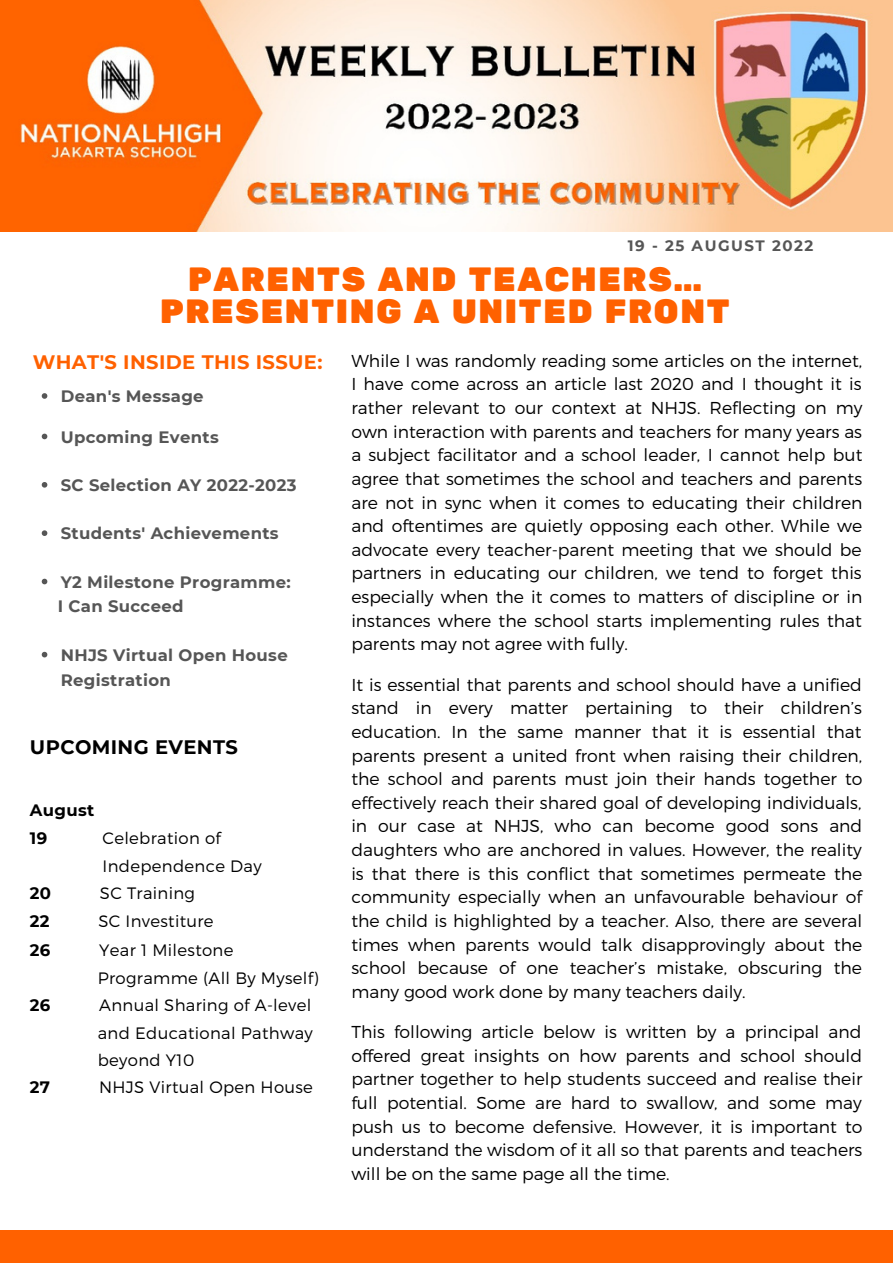
<style>
.page{position:relative;width:893px;height:1264px;background:#fff}
.page>*{position:absolute;margin:0;border:0;box-sizing:border-box;transform-origin:0 0}
.t1{font:33.45px/31.5px "Rubik One";letter-spacing:.03em;color:#ff6100;text-align:center}
.t2{font:700 19.5px "Montserrat";letter-spacing:.02em;color:#ff6100}
.t3{font:700 19.5px "Montserrat";letter-spacing:.02em;color:#000}
.t4{font:300 17.25px/23.5px "Montserrat";color:#000;text-align:justify}
.t5{font:300 16.5px/28px "Montserrat";letter-spacing:.02em;color:#000}
.t6{font:700 16.5px/24.8px "Montserrat";letter-spacing:.02em;color:#565656}
.t7{font:700 16.5px/28px "Montserrat";letter-spacing:.02em;color:#000}
.t8{font:700 15px "Montserrat";letter-spacing:.1em;color:#565656}
</style>
<div class="page">
<div style="left:0;top:1230px;width:892px;height:32px;background:#ff6100"></div>
<img style="left:0;top:0;width:892px;height:231px">
<svg style="left:42px;top:393px;width:5px;height:6px"></svg>
<svg style="left:42px;top:433px;width:5px;height:6px"></svg>
<svg style="left:42px;top:482px;width:5px;height:5px"></svg>
<svg style="left:42px;top:530px;width:5px;height:6px"></svg>
<svg style="left:42px;top:578px;width:5px;height:6px"></svg>
<svg style="left:42px;top:651px;width:5px;height:6px"></svg>
<p class="t8" style="left:627px;top:237px;width:187px">19 - 25 AUGUST 2022</p>
<h1 class="t1" style="left:160px;top:265px;width:571px">PARENTS AND TEACHERS…<br>PRESENTING A UNITED FRONT</h1>
<p class="t2" style="left:33px;top:350px;width:291px">WHAT'S INSIDE THIS ISSUE:</p>
<p class="t6" style="left:61px;top:384px;width:144px">Dean's Message</p>
<p class="t6" style="left:61px;top:424px;width:159px">Upcoming Events</p>
<p class="t6" style="left:61px;top:472px;width:237px">SC Selection AY 2022-2023</p>
<p class="t6" style="left:61px;top:521px;width:219px">Students' Achievements</p>
<p class="t6" style="left:61px;top:569px;width:231px">Y2 Milestone Programme:</p>
<p class="t6" style="left:58px;top:594px;width:127px">I Can Succeed</p>
<p class="t6" style="left:61px;top:642px;width:228px">NHJS Virtual Open House<br>Registration</p>
<p class="t3" style="left:30px;top:735px;width:209px">UPCOMING EVENTS</p>
<p class="t7" style="left:30px;top:796px;width:66px">August<br>19</p>
<p class="t5" style="left:102px;top:823px;width:161px">Celebration of<br>Independence Day</p>
<p class="t7" style="left:30px;top:879px;width:23px">20</p>
<p class="t5" style="left:100px;top:878px;width:97px">SC Training</p>
<p class="t7" style="left:30px;top:907px;width:21px">22</p>
<p class="t5" style="left:98px;top:906px;width:117px">SC Investiture</p>
<p class="t7" style="left:30px;top:935px;width:22px">26</p>
<p class="t5" style="left:98px;top:934px;width:222px">Year 1 Milestone<br>Programme (All By Myself)</p>
<p class="t7" style="left:30px;top:990px;width:22px">26</p>
<p class="t5" style="left:98px;top:990px;width:216px;line-height:27.6px;text-align:justify">Annual Sharing of A-level and Educational Pathway beyond Y10</p>
<p class="t7" style="left:30px;top:1072px;width:22px">27</p>
<p class="t5" style="left:99px;top:1072px;width:215px">NHJS Virtual Open House</p>
<p class="t4" style="left:351px;top:348px;width:512px">While I was randomly reading some articles on the internet, I have come across an article last 2020 and I thought it is rather relevant to our context at NHJS. Reflecting on my own interaction with parents and teachers for many years as a subject facilitator and a school leader, I cannot help but agree that sometimes the school and teachers and parents are not in sync when it comes to educating their children and oftentimes are quietly opposing each other. While we advocate every teacher-parent meeting that we should be partners in educating our children, we tend to forget this especially when the it comes to matters of discipline or in instances where the school starts implementing rules that parents may not agree with fully.</p>
<p class="t4" style="left:351px;top:672px;width:512px">It is essential that parents and school should have a unified stand in every matter pertaining to their children’s education. In the same manner that it is essential that parents present a united front when raising their children, the school and parents must join their hands together to effectively reach their shared goal of developing individuals, in our case at NHJS, who can become good sons and daughters who are anchored in values. However, the reality is that there is this conflict that sometimes permeate the community especially when an unfavourable behaviour of the child is highlighted by a teacher. Also, there are several times when parents would talk disapprovingly about the school because of one teacher’s mistake, obscuring the many good work done by many teachers daily.</p>
<p class="t4" style="left:351px;top:1019px;width:512px">This following article below is written by a principal and offered great insights on how parents and school should partner together to help students succeed and realise their full potential. Some are hard to swallow, and some may push us to become defensive. However, it is important to understand the wisdom of it all so that parents and teachers will be on the same page all the time.</p>
</div>
